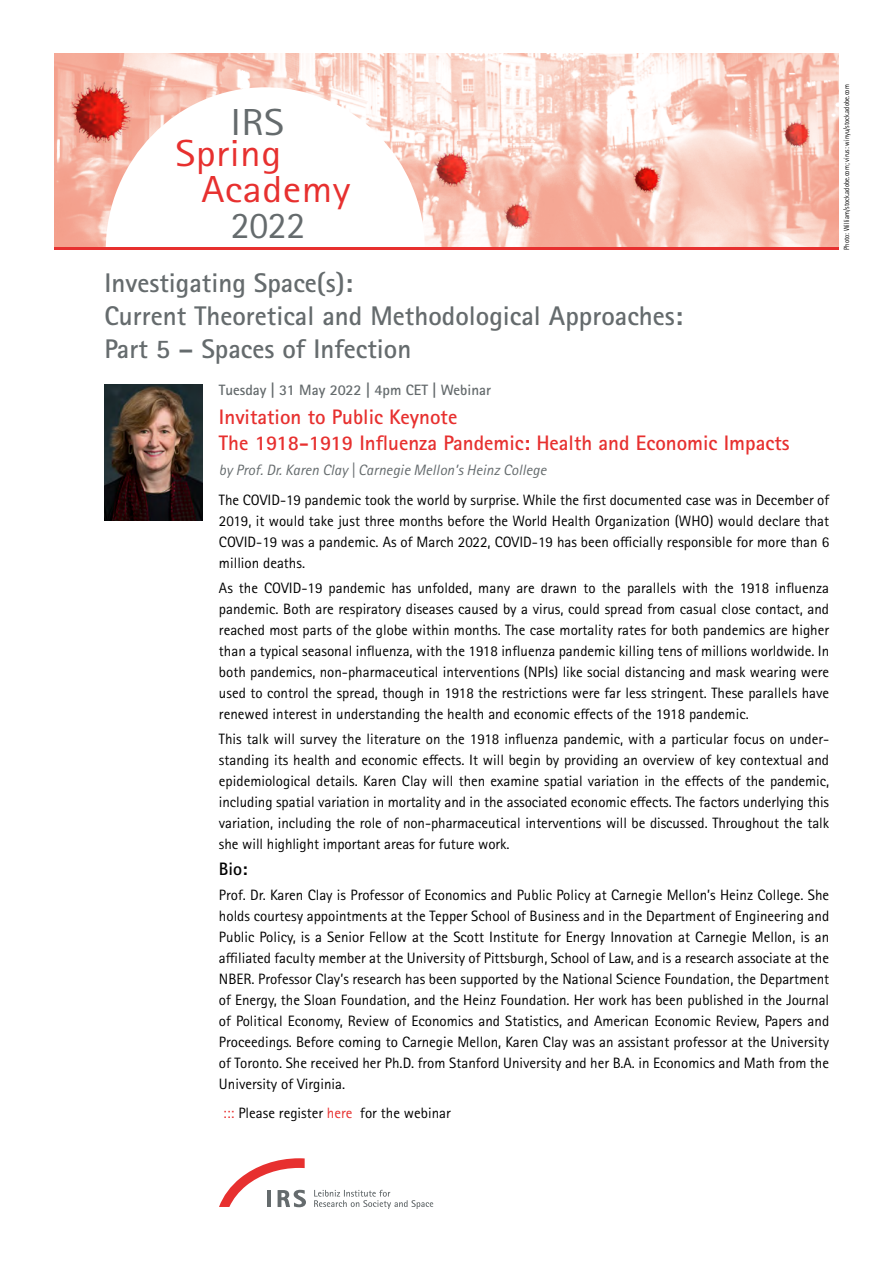
<style>
.page{position:relative;width:893px;height:1263px;background:#fff}
.page>*{position:absolute;margin:0;border:0;box-sizing:border-box;transform-origin:0 0}
.t1{font:37.65px "Rotis Sans Serif Std";letter-spacing:.01em;color:#e7302f;scale:1.1 1}
.t2{font:37.65px "Rotis Sans Serif Pro";color:#656b6d}
.t3{font:37.65px "Rotis Sans Serif Pro";color:#656b6d;scale:1.1 1}
.t4{font:700 27px/33px "Rotis Sans Serif Pro";color:#656b6d}
.t5{font:700 21px/25.5px "Rotis Sans Serif Pro";color:#e7302f}
.t6{font:700 18px "Rotis Sans Serif Std";color:#000}
.t7{font:15px/21px "Rotis Sans Serif Std";color:#000;text-align:justify}
.t8{font:italic 15px "Rotis Sans Serif Std";letter-spacing:.005em;color:#656b6d}
.t9{font:700 15px "Rotis Sans Serif Pro";color:#656b6d}
.t10{font:7.5px "Rotis Sans Serif Pro";letter-spacing:.01em;color:#000;scale:.88 1}
.s1{color:#e7302f}
</style>
<div class="page">
<img style="left:104px;top:384px;width:98px;height:136px">
<img style="left:54px;top:54px;width:785px;height:193px">
<svg style="left:106px;top:87px;width:319px;height:160px"></svg>
<hr style="left:54px;top:247px;width:785px;height:3px;background:#e7302f">
<img style="left:435px;top:149px;width:36px;height:37px">
<img style="left:633px;top:164px;width:27px;height:28px">
<img style="left:505px;top:201px;width:27px;height:28px">
<img style="left:783px;top:120px;width:26px;height:27px">
<img style="left:72px;top:81px;width:60px;height:62px">
<svg style="left:314px;top:1190px;width:119px;height:19px"></svg>
<svg style="left:219px;top:1158px;width:87px;height:49px"></svg>
<h1 class="t3" style="left:230px;top:100px;width:50px">IRS</h1>
<h1 class="t1" style="left:176px;top:131px;width:98px">Spring</h1>
<h1 class="t1" style="left:201px;top:168px;width:137px">Academy</h1>
<h1 class="t2" style="left:231px;top:203px;width:76px">2022</h1>
<h2 class="t4" style="left:104px;top:266px;width:580px">Investigating Space(s):<br>Current Theoretical and Methodological Approaches:<br>Part 5 – Spaces of Infection</h2>
<p class="t9" style="left:219px;top:380px;width:274px">Tuesday | 31 May 2022 | 4pm CET | Webinar</p>
<h3 class="t5" style="left:219px;top:404px;width:572px">Invitation to Public Keynote<br>The 1918-1919 Influenza Pandemic: Health and Economic Impacts</h3>
<p class="t8" style="left:219px;top:461px;width:329px">by Prof. Dr. Karen Clay | Carnegie Mellon’s Heinz College</p>
<p class="t7" style="left:219px;top:489px;width:612px">The COVID-19 pandemic took the world by surprise. While the first documented case was in December of 2019, it would take just three months before the World Health Organization (WHO) would declare that COVID-19 was a pandemic. As of March 2022, COVID-19 has been officially responsible for more than 6 million deaths.</p>
<p class="t7" style="left:219px;top:577px;width:612px">As the COVID-19 pandemic has unfolded, many are drawn to the parallels with the 1918 influenza pandemic. Both are respiratory diseases caused by a virus, could spread from casual close contact, and reached most parts of the globe within months. The case mortality rates for both pandemics are higher than a typical seasonal influenza, with the 1918 influenza pandemic killing tens of millions worldwide. In both pandemics, non-pharmaceutical interventions (NPIs) like social distancing and mask wearing were used to control the spread, though in 1918 the restrictions were far less stringent. These parallels have renewed interest in understanding the health and economic effects of the 1918 pandemic.</p>
<p class="t7" style="left:219px;top:729px;width:612px">This talk will survey the literature on the 1918 influenza pandemic, with a particular focus on under&shy;standing its health and economic effects. It will begin by providing an overview of key contextual and epidemiological details. Karen Clay will then examine spatial variation in the effects of the pandemic, including spatial variation in mortality and in the associated economic effects. The factors underlying this variation, including the role of non-pharmaceutical interventions will be discussed. Throughout the talk she will highlight important areas for future work.</p>
<p class="t6" style="left:219px;top:857px;width:30px">Bio:</p>
<p class="t7" style="left:219px;top:884px;width:612px">Prof. Dr. Karen Clay is Professor of Economics and Public Policy at Carnegie Mellon’s Heinz College. She holds courtesy appointments at the Tepper School of Business and in the Department of Engineering and Public Policy, is a Senior Fellow at the Scott Institute for Energy Innovation at Carnegie Mellon, is an affiliated faculty member at the University of Pittsburgh, School of Law, and is a research associate at the NBER. Professor Clay’s research has been supported by the National Science Foundation, the Department of Energy, the Sloan Foundation, and the Heinz Foundation. Her work has been published in the Journal of Political Economy, Review of Economics and Statistics, and American Economic Review, Papers and Proceedings. Before coming to Carnegie Mellon, Karen Clay was an assistant professor at the University of Toronto. She received her Ph.D. from Stanford University and her B.A. in Economics and Math from the University of Virginia.</p>
<p class="t7" style="left:223px;top:1103px;width:229px"><span class="s1">:::</span> Please register <span class="s1">here</span> for the webinar</p>
<p class="t10" style="left:842px;top:250px;width:190px;rotate:-90deg">Photo: William/stock.adobe.com; virus: winyu/stock.adobe.com</p>
</div>
